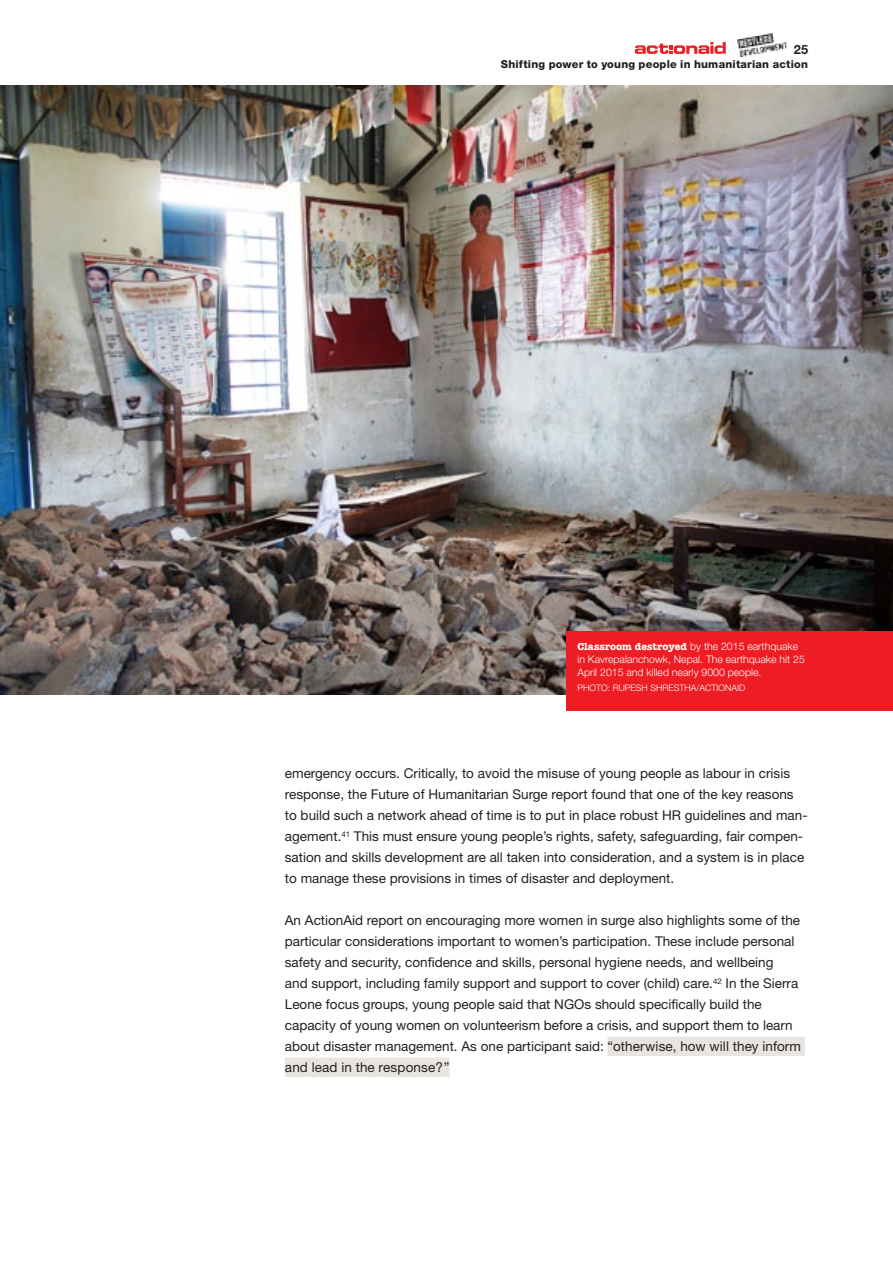
<style>
.page{position:relative;width:893px;height:1263px;background:#fff}
.page>*{position:absolute;margin:0;border:0;box-sizing:border-box;transform-origin:0 0}
.t1{font:13.5px/21px "Helvetica Neue";color:#231f20}
.t2{font:700 12.75px "Helvetica Neue LT Std";color:#231f20}
.t3{font:800 10.95px "Helvetica Neue LT Std";letter-spacing:.02em;color:#231f20}
.t4{font:300 10.5px/12.8px "Helvetica Neue LT Std";color:#fff}
.t5{font:300 9px "Helvetica Neue LT Std";color:#fff}
.s1{font-family:"American Typewriter";font-weight:700}
</style>
<div class="page">
<svg style="left:635px;top:42px;width:91px;height:12px"></svg>
<img style="left:737px;top:34px;width:50px;height:23px">
<img style="left:0;top:85px;width:893px;height:609px">
<div style="left:566px;top:631px;width:284px;height:80px;background:#ee1d23"></div>
<div style="left:831px;top:631px;width:62px;height:80px;background:#ee1d23"></div>
<div style="left:607px;top:1036px;width:198px;height:20px;background:#e8e5e1"></div>
<div style="left:285px;top:1057px;width:164px;height:20px;background:#e8e5e1"></div>
<p class="t2" style="left:794px;top:41px;width:16px">25</p>
<p class="t3" style="left:501px;top:58px;width:309px">Shifting power to young people in humanitarian action</p>
<p class="t4" style="left:577px;top:640px;width:229px"><span class="s1">Classroom destroyed</span> by the 2015 earthquake in Kavrepalanchowk, Nepal. The earthquake hit 25<br>April 2015 and killed nearly 9000 people.</p>
<p class="t5" style="left:577px;top:682px;width:169px">PHOTO: RUPESH SHRESTHA/ACTIONAID</p>
<p class="t1" style="left:285px;top:763px;width:524px">emergency occurs. Critically, to avoid the misuse of young people as labour in crisis response, the Future of Humanitarian Surge report found that one of the key reasons to build such a network ahead of time is to put in place robust HR guidelines and man&shy;agement.<sup>41</sup> This must ensure young people’s rights, safety, safeguarding, fair compen&shy;sation and skills development are all taken into consideration, and a system is in place to manage these provisions in times of disaster and deployment.</p>
<p class="t1" style="left:285px;top:910px;width:518px">An ActionAid report on encouraging more women in surge also highlights some of the particular considerations important to women’s participation. These include personal safety and security, confidence and skills, personal hygiene needs, and wellbeing<br>and support, including family support and support to cover (child) care.<sup>42</sup> In the Sierra Leone focus groups, young people said that NGOs should specifically build the capacity of young women on volunteerism before a crisis, and support them to learn about disaster management. As one participant said: “otherwise, how will they inform and lead in the response?”</p>
</div>
